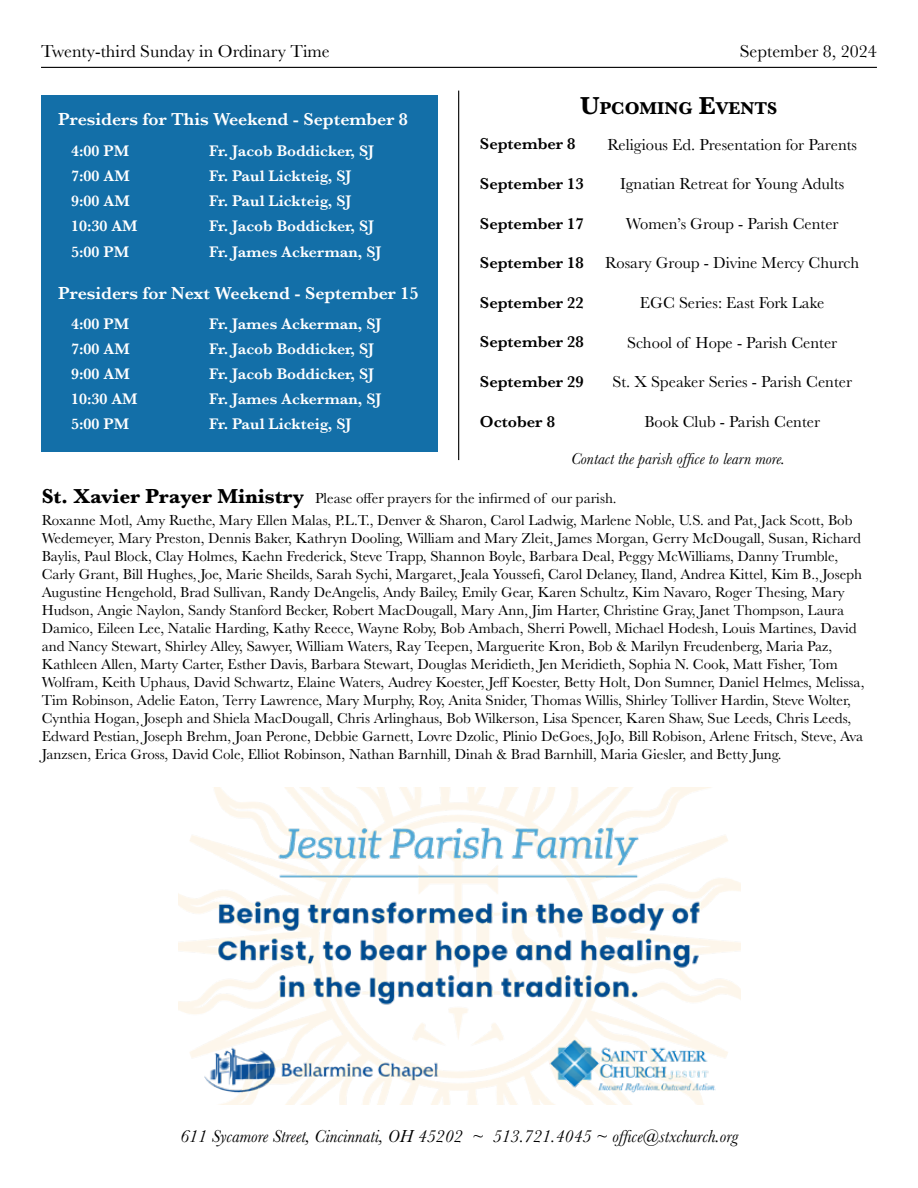
<style>
.page{position:relative;width:918px;height:1188px;background:#fff}
.page>*{position:absolute;margin:0;border:0;box-sizing:border-box;transform-origin:0 0}
.t1{font:italic 18px "Baskerville";color:#000}
.t2{font:600 18px "Baskerville";color:#fff}
.t3{font:18px "Baskerville";color:#000}
.t4{font:700 17.85px "Baskerville";color:#000}
.t5{font:16.5px "Baskerville";color:#000}
.t6{font:600 16.5px "Baskerville";color:#000}
.t7{font:italic 16.5px "Baskerville";color:#000}
.t8{font:600 15.9px "Baskerville";color:#fff}
.t9{font:15px/18px "Baskerville";color:#000}
.s1{font-size:25.5px}
.s2{font-weight:700;font-size:21px}
</style>
<div class="page">
<hr style="left:458px;top:91px;width:1px;height:369px;background:#000">
<hr style="left:41px;top:67px;width:836px;height:1px;background:#000">
<img style="left:178px;top:787px;width:563px;height:317px">
<div style="left:41px;top:95px;width:396px;height:357px;background:#136fa8"></div>
<p class="t3" style="left:41px;top:40px;width:290px">Twenty-third Sunday in Ordinary Time</p>
<p class="t3" style="left:740px;top:40px;width:139px">September 8, 2024</p>
<p class="t2" style="left:58px;top:107px;width:351px">Presiders for This Weekend - September 8</p>
<p class="t8" style="left:71px;top:139px;width:59px">4:00 PM</p>
<p class="t8" style="left:209px;top:139px;width:167px">Fr. Jacob Boddicker, SJ</p>
<p class="t8" style="left:71px;top:164px;width:60px">7:00 AM</p>
<p class="t8" style="left:209px;top:164px;width:144px">Fr. Paul Lickteig, SJ</p>
<p class="t8" style="left:71px;top:190px;width:60px">9:00 AM</p>
<p class="t8" style="left:209px;top:190px;width:144px">Fr. Paul Lickteig, SJ</p>
<p class="t8" style="left:71px;top:214px;width:68px">10:30 AM</p>
<p class="t8" style="left:209px;top:214px;width:167px">Fr. Jacob Boddicker, SJ</p>
<p class="t8" style="left:71px;top:241px;width:59px">5:00 PM</p>
<p class="t8" style="left:209px;top:241px;width:174px">Fr. James Ackerman, SJ</p>
<p class="t2" style="left:58px;top:281px;width:362px">Presiders for Next Weekend - September 15</p>
<p class="t8" style="left:71px;top:313px;width:59px">4:00 PM</p>
<p class="t8" style="left:209px;top:313px;width:174px">Fr. James Ackerman, SJ</p>
<p class="t8" style="left:71px;top:338px;width:60px">7:00 AM</p>
<p class="t8" style="left:209px;top:338px;width:167px">Fr. Jacob Boddicker, SJ</p>
<p class="t8" style="left:71px;top:363px;width:60px">9:00 AM</p>
<p class="t8" style="left:209px;top:363px;width:167px">Fr. Jacob Boddicker, SJ</p>
<p class="t8" style="left:71px;top:388px;width:68px">10:30 AM</p>
<p class="t8" style="left:209px;top:388px;width:174px">Fr. James Ackerman, SJ</p>
<p class="t8" style="left:71px;top:413px;width:59px">5:00 PM</p>
<p class="t8" style="left:209px;top:413px;width:144px">Fr. Paul Lickteig, SJ</p>
<p class="t4" style="left:580px;top:95px;width:197px"><span class="s1">U</span>PCOMING <span class="s1">E</span>VENTS</p>
<p class="t6" style="left:480px;top:133px;width:97px">September 8</p>
<p class="t6" style="left:480px;top:172px;width:105px">September 13</p>
<p class="t6" style="left:480px;top:212px;width:105px">September 17</p>
<p class="t6" style="left:480px;top:251px;width:105px">September 18</p>
<p class="t6" style="left:480px;top:291px;width:105px">September 22</p>
<p class="t6" style="left:480px;top:331px;width:105px">September 28</p>
<p class="t6" style="left:480px;top:370px;width:105px">September 29</p>
<p class="t6" style="left:480px;top:410px;width:76px">October 8</p>
<p class="t7" style="left:571px;top:447px;width:216px">Contact the parish office to learn more.</p>
<p class="t5" style="left:607px;top:134px;width:251px">Religious Ed. Presentation for Parents</p>
<p class="t5" style="left:620px;top:173px;width:226px">Ignatian Retreat for Young Adults</p>
<p class="t5" style="left:626px;top:213px;width:214px">Women’s Group - Parish Center</p>
<p class="t5" style="left:605px;top:252px;width:255px">Rosary Group - Divine Mercy Church</p>
<p class="t5" style="left:640px;top:292px;width:186px">EGC Series: East Fork Lake</p>
<p class="t5" style="left:627px;top:332px;width:212px">School of Hope - Parish Center</p>
<p class="t5" style="left:612px;top:371px;width:241px">St. X Speaker Series - Parish Center</p>
<p class="t5" style="left:644px;top:411px;width:177px">Book Club - Parish Center</p>
<p class="t9" style="left:42px;top:490px;width:577px"><span class="s2">St. Xavier Prayer Ministry</span> Please offer prayers for the infirmed of our parish.</p>
<p class="t9" style="left:42px;top:512px;width:824px">Roxanne Motl, Amy Ruethe, Mary Ellen Malas, P.L.T., Denver &amp; Sharon, Carol Ladwig, Marlene Noble, U.S. and Pat, Jack Scott, Bob Wedemeyer, Mary Preston, Dennis Baker, Kathryn Dooling, William and Mary Zleit, James Morgan, Gerry McDougall, Susan, Richard Baylis, Paul Block, Clay Holmes, Kaehn Frederick, Steve Trapp, Shannon Boyle, Barbara Deal, Peggy McWilliams, Danny Trumble, Carly Grant, Bill Hughes, Joe, Marie Sheilds, Sarah Sychi, Margaret, Jeala Youssefi, Carol Delaney, Iland, Andrea Kittel, Kim B., Joseph Augustine Hengehold, Brad Sullivan, Randy DeAngelis, Andy Bailey, Emily Gear, Karen Schultz, Kim Navaro, Roger Thesing, Mary Hudson, Angie Naylon, Sandy Stanford Becker, Robert MacDougall, Mary Ann, Jim Harter, Christine Gray, Janet Thompson, Laura Damico, Eileen Lee, Natalie Harding, Kathy Reece, Wayne Roby, Bob Ambach, Sherri Powell, Michael Hodesh, Louis Martines, David and Nancy Stewart, Shirley Alley, Sawyer, William Waters, Ray Teepen, Marguerite Kron, Bob &amp; Marilyn Freudenberg, Maria Paz, Kathleen Allen, Marty Carter, Esther Davis, Barbara Stewart, Douglas Meridieth, Jen Meridieth, Sophia N. Cook, Matt Fisher, Tom Wolfram, Keith Uphaus, David Schwartz, Elaine Waters, Audrey Koester, Jeff Koester, Betty Holt, Don Sumner, Daniel Helmes, Melissa, Tim Robinson, Adelie Eaton, Terry Lawrence, Mary Murphy, Roy, Anita Snider, Thomas Willis, Shirley Tolliver Hardin, Steve Wolter, Cynthia Hogan, Joseph and Shiela MacDougall, Chris Arlinghaus, Bob Wilkerson, Lisa Spencer, Karen Shaw, Sue Leeds, Chris Leeds, Edward Pestian, Joseph Brehm, Joan Perone, Debbie Garnett, Lovre Dzolic, Plinio DeGoes, JoJo, Bill Robison, Arlene Fritsch, Steve, Ava Janzsen, Erica Gross, David Cole, Elliot Robinson, Nathan Barnhill, Dinah &amp; Brad Barnhill, Maria Giesler, and Betty Jung.</p>
<p class="t1" style="left:180px;top:1125px;width:559px">611 Sycamore Street, Cincinnati, OH 45202 ~ 513.721.4045 ~ office@stxchurch.org</p>
</div>
